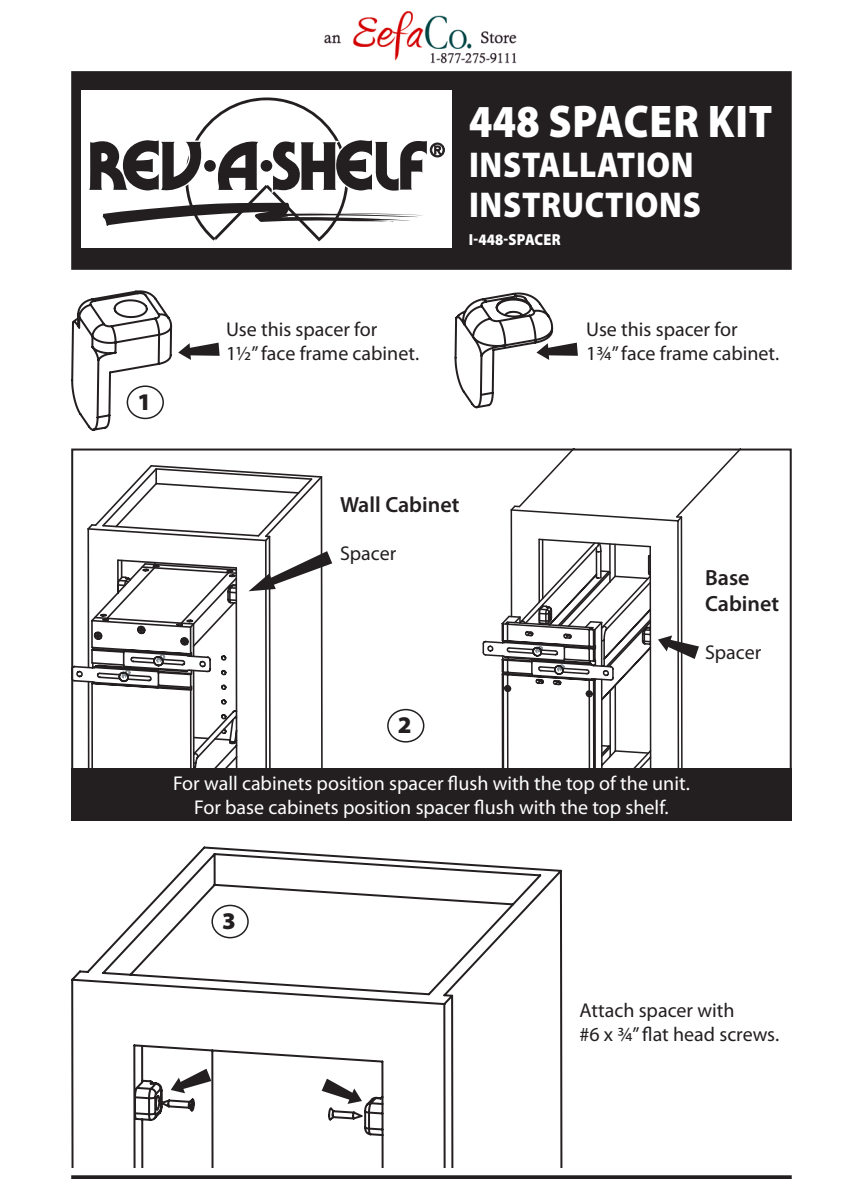
<style>
.page{position:relative;width:843px;height:1179px;background:#fff}
.page>*{position:absolute;margin:0;border:0;box-sizing:border-box;transform-origin:0 0}
.t1{font:900 46px "Myriad Pro";letter-spacing:.02em;color:#fff;scale:.9 1}
.t2{font:900 36px "Myriad Pro";letter-spacing:.02em;color:#fff;scale:.9 1}
.t3{font:900 24px "Myriad Pro";color:#231f20}
.t4{font:600 22px "Myriad Pro";color:#231f20}
.t5{font:20px "Myriad Pro";color:#231f20}
.t6{font:20px "Myriad Pro";color:#fff}
.t7{font:900 16px "Myriad Pro";color:#fff;scale:.9 1}
</style>
<div class="page">
<div style="left:72px;top:72px;width:718px;height:197px;background:#231f20"></div>
<div style="left:71px;top:71px;width:720px;height:199px;border:2px solid #231f20"></div>
<div style="left:81px;top:90px;width:371px;height:158px;background:#fff"></div>
<svg style="left:89px;top:97px;width:355px;height:144px"></svg>
<div style="left:260px;top:160px;width:12px;height:12px;background:#231f20;border-radius:50%"></div>
<svg style="left:71px;top:847px;width:492px;height:321px"></svg>
<svg style="left:454px;top:292px;width:123px;height:116px"></svg>
<svg style="left:71px;top:290px;width:149px;height:141px"></svg>
<svg style="left:87px;top:465px;width:246px;height:152px"></svg>
<svg style="left:93px;top:564px;width:240px;height:53px"></svg>
<svg style="left:74px;top:617px;width:249px;height:151px"></svg>
<svg style="left:510px;top:452px;width:229px;height:197px"></svg>
<svg style="left:510px;top:517px;width:142px;height:11px"></svg>
<svg style="left:248px;top:551px;width:84px;height:40px"></svg>
<svg style="left:482px;top:528px;width:216px;height:240px"></svg>
<div style="left:71px;top:768px;width:720px;height:53px;background:#231f20"></div>
<div style="left:127px;top:385px;width:37px;height:34px;border:1px solid #231f20;border-radius:50%"></div>
<div style="left:387px;top:709px;width:37px;height:34px;border:1px solid #231f20;border-radius:50%"></div>
<div style="left:211px;top:905px;width:38px;height:33px;border:1px solid #231f20;border-radius:50%"></div>
<svg style="left:171px;top:1069px;width:40px;height:24px"></svg>
<svg style="left:321px;top:1079px;width:41px;height:25px"></svg>
<svg style="left:71px;top:1175px;width:720px;height:4px;background:#322f2f"></svg>
<img style="left:324px;top:11px;width:193px;height:53px">
<p class="t3" style="left:137px;top:386px;width:15px">1</p>
<p class="t5" style="left:226px;top:317px;width:153px">Use this spacer for</p>
<p class="t5" style="left:226px;top:341px;width:194px">11/2” face frame cabinet.</p>
<p class="t1" style="left:468px;top:91px;width:339px">448 SPACER KIT</p>
<p class="t2" style="left:469px;top:141px;width:251px">INSTALLATION</p>
<p class="t2" style="left:469px;top:181px;width:259px">INSTRUCTIONS</p>
<p class="t7" style="left:469px;top:229px;width:103px">I-448-SPACER</p>
<p class="t5" style="left:586px;top:317px;width:153px">Use this spacer for</p>
<p class="t5" style="left:586px;top:341px;width:194px">13/4” face frame cabinet.</p>
<p class="t4" style="left:340px;top:491px;width:121px">Wall Cabinet</p>
<p class="t5" style="left:340px;top:541px;width:58px">Spacer</p>
<p class="t4" style="left:705px;top:563px;width:46px">Base</p>
<p class="t4" style="left:705px;top:590px;width:76px">Cabinet</p>
<p class="t5" style="left:705px;top:640px;width:58px">Spacer</p>
<p class="t3" style="left:398px;top:709px;width:15px">2</p>
<p class="t6" style="left:173px;top:771px;width:518px">For wall cabinets position spacer flush with the top of the unit.</p>
<p class="t6" style="left:194px;top:795px;width:476px">For base cabinets position spacer flush with the top shelf.</p>
<p class="t3" style="left:222px;top:905px;width:15px">3</p>
<p class="t5" style="left:579px;top:998px;width:156px">Attach spacer with</p>
<p class="t5" style="left:579px;top:1022px;width:201px">#6 x 3/4” flat head screws.</p>
</div>
